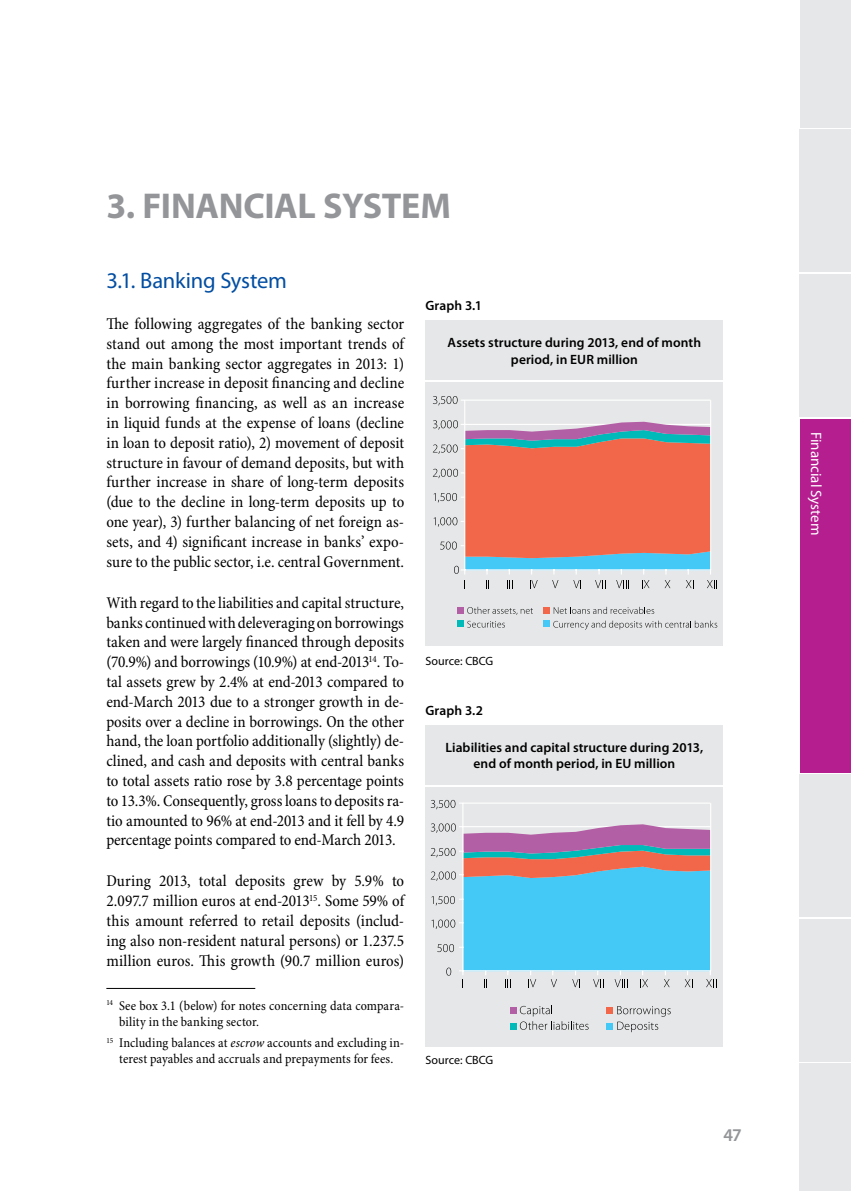
<style>
.page{position:relative;width:851px;height:1191px;background:#fff}
.page>*{position:absolute;margin:0;border:0;box-sizing:border-box;transform-origin:0 0}
.t1{font:700 36px "Myriad Pro";letter-spacing:-.01em;color:#939598}
.t2{font:22.5px "Myriad Pro";letter-spacing:-.01em;color:#034ea2}
.t3{font:600 18px "Myriad Pro";color:#939598}
.t4{font:condensed 16.5px/19.8px "Minion Pro";color:#000;text-align:justify}
.t5{font:15px "Myriad Pro";letter-spacing:-.005em;color:#fff}
.t6{font:condensed 13.5px/16.2px "Minion Pro";letter-spacing:.01em;color:#000}
.t7{font:600 13.5px/16.2px "Myriad Pro";letter-spacing:.005em;color:#000;text-align:center}
.t8{font:12px "Myriad Pro";letter-spacing:.005em;color:#000}
.s1{font-style:italic}
</style>
<div class="page">
<div style="left:799px;top:0;width:51px;height:128px;background:#e6e7e8"></div>
<div style="left:799px;top:1063px;width:51px;height:128px;background:#e6e7e8"></div>
<div style="left:799px;top:918px;width:51px;height:143px;background:#e6e7e8"></div>
<div style="left:799px;top:774px;width:51px;height:142px;background:#e6e7e8"></div>
<div style="left:799px;top:274px;width:51px;height:143px;background:#e6e7e8"></div>
<div style="left:799px;top:130px;width:51px;height:142px;background:#e6e7e8"></div>
<div style="left:799px;top:419px;width:51px;height:353px;background:#b41e8e"></div>
<hr style="left:106px;top:988px;width:149px;height:1px;background:#000">
<div style="left:425px;top:382px;width:298px;height:264px;background:#e6e7e8"></div>
<div style="left:425px;top:787px;width:298px;height:259px;background:#e6e7e8"></div>
<div style="left:425px;top:320px;width:298px;height:60px;background:#e6e7e8"></div>
<div style="left:425px;top:725px;width:298px;height:60px;background:#e6e7e8"></div>
<hr style="left:464px;top:399px;width:246px;height:2px;background:#fff">
<hr style="left:464px;top:400px;width:1px;height:170px;background:#fff">
<hr style="left:710px;top:400px;width:1px;height:170px;background:#fff">
<svg style="left:433px;top:420px;width:278px;height:154px"></svg>
<svg style="left:433px;top:396px;width:32px;height:9px"></svg>
<svg style="left:486px;top:580px;width:3px;height:8px"></svg>
<svg style="left:507px;top:580px;width:6px;height:8px"></svg>
<svg style="left:530px;top:580px;width:7px;height:8px"></svg>
<svg style="left:552px;top:580px;width:6px;height:8px"></svg>
<svg style="left:573px;top:580px;width:8px;height:8px"></svg>
<svg style="left:595px;top:580px;width:8px;height:8px"></svg>
<svg style="left:616px;top:580px;width:13px;height:8px"></svg>
<svg style="left:642px;top:580px;width:7px;height:8px"></svg>
<svg style="left:664px;top:580px;width:6px;height:8px"></svg>
<svg style="left:686px;top:580px;width:6px;height:8px"></svg>
<svg style="left:707px;top:580px;width:10px;height:8px"></svg>
<svg style="left:457px;top:607px;width:76px;height:8px"></svg>
<div style="left:457px;top:620px;width:6px;height:7px;background:#00b9b9"></div>
<svg style="left:467px;top:621px;width:38px;height:6px"></svg>
<svg style="left:543px;top:607px;width:111px;height:7px"></svg>
<svg style="left:543px;top:620px;width:174px;height:10px"></svg>
<hr style="left:463px;top:802px;width:247px;height:1px;background:#fff">
<hr style="left:462px;top:803px;width:1px;height:167px;background:#fff">
<hr style="left:710px;top:803px;width:1px;height:167px;background:#fff">
<svg style="left:430px;top:800px;width:33px;height:9px"></svg>
<svg style="left:430px;top:823px;width:284px;height:164px"></svg>
<div style="left:509px;top:1007px;width:7px;height:6px;background:#b35fa5"></div>
<div style="left:509px;top:1022px;width:7px;height:7px;background:#00b9b9"></div>
<svg style="left:520px;top:1005px;width:68px;height:24px"></svg>
<div style="left:606px;top:1007px;width:7px;height:6px;background:#f26649"></div>
<div style="left:606px;top:1023px;width:7px;height:6px;background:#44c8f5"></div>
<svg style="left:617px;top:1006px;width:53px;height:26px"></svg>
<h1 class="t1" style="left:106px;top:183px;width:346px">3. FINANCIAL SYSTEM</h1>
<h2 class="t2" style="left:106px;top:266px;width:182px">3.1. Banking System</h2>
<p class="t4" style="left:106px;top:314px;width:299px">The following aggregates of the banking sector stand out among the most important trends of the main banking sector aggregates in 2013: 1) further increase in deposit financing and decline in borrowing financing, as well as an increase in liquid funds at the expense of loans (decline in loan to deposit ratio), 2) movement of deposit structure in favour of demand deposits, but with further increase in share of long-term deposits (due to the decline in long-term deposits up to one year), 3) further balancing of net foreign as&shy;sets, and 4) significant increase in banks’ expo&shy;sure to the public sector, i.e. central Government.</p>
<p class="t4" style="left:106px;top:593px;width:299px">With regard to the liabilities and capital structure, banks continued with deleveraging on borrowings taken and were largely financed through deposits (70.9%) and borrowings (10.9%) at end-2013<sup>14</sup>. To&shy;tal assets grew by 2.4% at end-2013 compared to end-March 2013 due to a stronger growth in de&shy;posits over a decline in borrowings. On the other hand, the loan portfolio additionally (slightly) de&shy;clined, and cash and deposits with central banks to total assets ratio rose by 3.8 percentage points to 13.3%. Consequently, gross loans to deposits ra&shy;tio amounted to 96% at end-2013 and it fell by 4.9 percentage points compared to end-March 2013.</p>
<p class="t4" style="left:106px;top:872px;width:299px">During 2013, total deposits grew by 5.9% to 2.097.7 million euros at end-2013<sup>15</sup>. Some 59% of this amount referred to retail deposits (includ&shy;ing also non-resident natural persons) or 1.237.5 million euros. This growth (90.7 million euros)</p>
<p class="t6" style="left:119px;top:997px;width:286px;text-indent:-13px"><sup>14</sup> See box 3.1 (below) for notes concerning data compara&shy;bility in the banking sector.</p>
<p class="t6" style="left:106px;top:1035px;width:299px;text-align:center"><sup>15</sup> Including balances at <span class="s1">escrow</span> accounts and excluding in&shy;terest payables and accruals and prepayments for fees.</p>
<p class="t7" style="left:425px;top:297px;width:58px">Graph 3.1</p>
<p class="t7" style="left:447px;top:334px;width:255px">Assets structure during 2013, end of month period, in EUR million</p>
<p class="t8" style="left:425px;top:653px;width:69px">Source: CBCG</p>
<p class="t7" style="left:425px;top:702px;width:59px">Graph 3.2</p>
<p class="t7" style="left:445px;top:739px;width:259px">Liabilities and capital structure during 2013, end of month period, in EU million</p>
<p class="t8" style="left:425px;top:1052px;width:69px">Source: CBCG</p>
<p class="t3" style="left:723px;top:1123px;width:20px">47</p>
<p class="t5" style="left:825px;top:432px;width:105px;rotate:90deg">Financial System</p>
</div>
